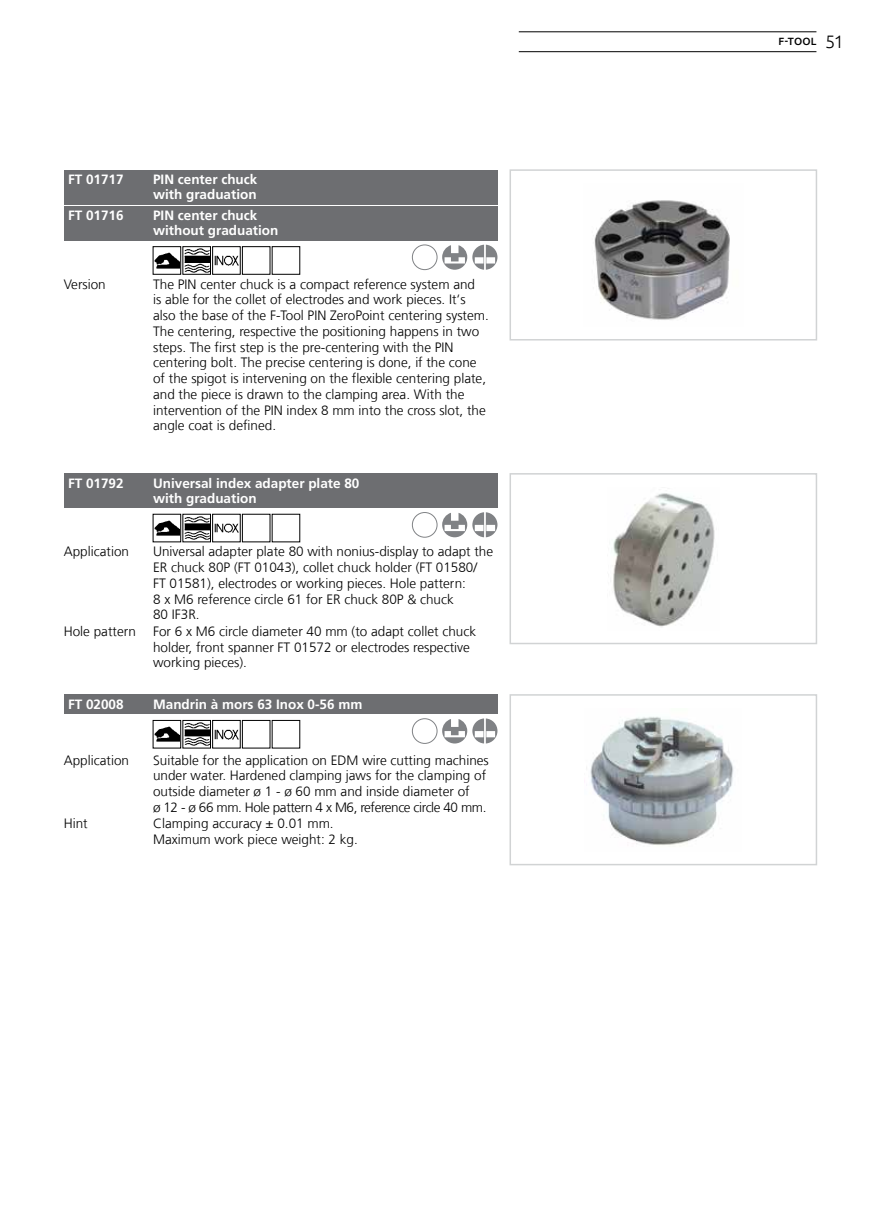
<style>
.page{position:relative;width:893px;height:1212px;background:#fff}
.page>*{position:absolute;margin:0;border:0;box-sizing:border-box;transform-origin:0 0}
.t1{font:300 13.5px/15.8px "Frutiger LT Com";color:#000}
.t2{font:700 13.5px/15px "Frutiger LT Com";color:#fff}
.t3{font:500 10.5px "Ubuntu";color:#000}
.s1{font-weight:300;font-size:18px}
</style>
<div class="page">
<img style="left:593px;top:200px;width:137px;height:120px">
<div style="left:509px;top:169px;width:308px;height:171px;border:2px solid #d1d3d4"></div>
<img style="left:613px;top:493px;width:102px;height:134px">
<div style="left:509px;top:473px;width:308px;height:171px;border:2px solid #d1d3d4"></div>
<img style="left:586px;top:716px;width:148px;height:129px">
<div style="left:509px;top:694px;width:308px;height:171px;border:2px solid #d1d3d4"></div>
<div style="left:64px;top:170px;width:433px;height:34px;background:#6d6e71"></div>
<div style="left:64px;top:206px;width:433px;height:34px;background:#6d6e71"></div>
<svg style="left:442px;top:245px;width:55px;height:25px"></svg>
<div style="left:412px;top:244px;width:25px;height:26px;border:1px solid #808285;border-radius:50%"></div>
<img style="left:155px;top:253px;width:24px;height:15px">
<div style="left:153px;top:246px;width:28px;height:29px;border:1px solid #000"></div>
<img style="left:184px;top:249px;width:25px;height:23px">
<div style="left:182px;top:246px;width:29px;height:29px;border:1px solid #000"></div>
<img style="left:214px;top:256px;width:25px;height:9px">
<div style="left:212px;top:246px;width:29px;height:29px;border:1px solid #000"></div>
<div style="left:242px;top:246px;width:28px;height:29px;border:1px solid #000"></div>
<div style="left:272px;top:246px;width:28px;height:29px;border:1px solid #000"></div>
<div style="left:64px;top:474px;width:433px;height:34px;background:#6d6e71"></div>
<svg style="left:442px;top:512px;width:55px;height:25px"></svg>
<div style="left:412px;top:512px;width:25px;height:26px;border:1px solid #808285;border-radius:50%"></div>
<img style="left:155px;top:520px;width:24px;height:16px">
<div style="left:153px;top:514px;width:28px;height:28px;border:1px solid #000"></div>
<img style="left:184px;top:516px;width:25px;height:24px">
<div style="left:182px;top:514px;width:29px;height:28px;border:1px solid #000"></div>
<img style="left:214px;top:523px;width:25px;height:10px">
<div style="left:212px;top:514px;width:29px;height:28px;border:1px solid #000"></div>
<div style="left:64px;top:695px;width:433px;height:19px;background:#6d6e71"></div>
<svg style="left:442px;top:718px;width:55px;height:25px"></svg>
<div style="left:412px;top:718px;width:25px;height:26px;border:1px solid #808285;border-radius:50%"></div>
<img style="left:155px;top:726px;width:24px;height:16px">
<div style="left:153px;top:720px;width:28px;height:28px;border:1px solid #000"></div>
<img style="left:184px;top:722px;width:25px;height:24px">
<div style="left:182px;top:720px;width:29px;height:28px;border:1px solid #000"></div>
<img style="left:214px;top:729px;width:25px;height:10px">
<div style="left:212px;top:720px;width:29px;height:28px;border:1px solid #000"></div>
<div style="left:242px;top:720px;width:28px;height:28px;border:1px solid #000"></div>
<hr style="left:519px;top:31px;width:297px;height:1px;background:#000">
<hr style="left:519px;top:51px;width:297px;height:1px;background:#000">
<p class="t2" style="left:68px;top:172px;width:57px">FT 01717</p>
<p class="t2" style="left:153px;top:172px;width:106px">PIN center chuck with graduation</p>
<p class="t2" style="left:68px;top:208px;width:57px">FT 01716</p>
<p class="t2" style="left:153px;top:208px;width:127px">PIN center chuck without graduation</p>
<p class="t1" style="left:64px;top:276px;width:44px">Version</p>
<p class="t1" style="left:153px;top:276px;width:337px">The PIN center chuck is a compact reference system and<br>is able for the collet of electrodes and work pieces. It‘s also the base of the F‑Tool PIN ZeroPoint centering system.<br>The centering, respective the positioning happens in two steps. The first step is the pre‑centering with the PIN centering bolt. The precise centering is done, if the cone of the spigot is intervening on the flexible centering plate, and the piece is drawn to the clamping area. With the intervention of the PIN index 8 mm into the cross slot, the angle coat is defined.</p>
<p class="t2" style="left:68px;top:476px;width:57px">FT 01792</p>
<p class="t2" style="left:153px;top:476px;width:208px">Universal index adapter plate 80 with graduation</p>
<p class="t1" style="left:64px;top:544px;width:67px">Application</p>
<p class="t1" style="left:153px;top:544px;width:342px">Universal adapter plate 80 with nonius‑display to adapt the ER chuck 80P (FT 01043), collet chuck holder (FT 01580/ FT 01581), electrodes or working pieces. Hole pattern:<br>8 x M6 reference circle 61 for ER chuck 80P &amp; chuck<br>80 IF3R.</p>
<p class="t1" style="left:64px;top:623px;width:74px">Hole pattern</p>
<p class="t1" style="left:153px;top:623px;width:325px">For 6 x M6 circle diameter 40 mm (to adapt collet chuck holder, front spanner FT 01572 or electrodes respective working pieces).</p>
<p class="t2" style="left:68px;top:697px;width:57px">FT 02008</p>
<p class="t2" style="left:153px;top:697px;width:211px">Mandrin à mors 63 Inox 0‑56 mm</p>
<p class="t1" style="left:64px;top:752px;width:67px">Application</p>
<p class="t1" style="left:153px;top:752px;width:337px">Suitable for the application on EDM wire cutting machines under water. Hardened clamping jaws for the clamping of outside diameter ø 1 ‑ ø 60 mm and inside diameter of<br>ø 12 ‑ ø 66 mm. Hole pattern 4 x M6, reference circle 40 mm.</p>
<p class="t1" style="left:64px;top:816px;width:26px">Hint</p>
<p class="t1" style="left:153px;top:816px;width:206px">Clamping accuracy ± 0.01 mm.<br>Maximum work piece weight: 2 kg.</p>
<p class="t3" style="left:779px;top:35px;width:67px">F-TOOL <span class="s1">51</span></p>
</div>
